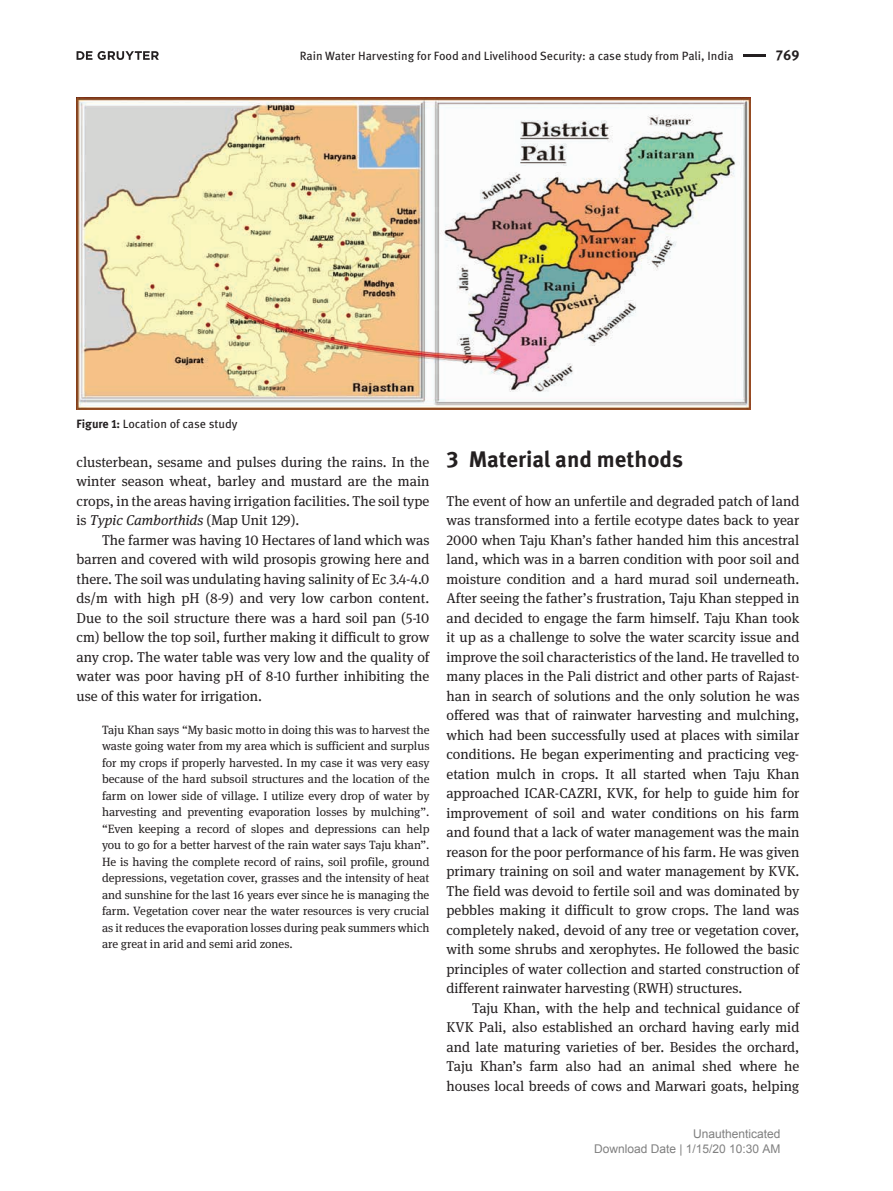
<style>
.page{position:relative;width:893px;height:1191px;background:#fff}
.page>*{position:absolute;margin:0;border:0;box-sizing:border-box;transform-origin:0 0}
.t1{font:700 22.5px "DG Meta Science";color:#231f20}
.t2{font:14.25px/19.5px "DG Meta Serif Science";color:#231f20;text-align:justify}
.t3{font:700 14.25px "DG Meta Science";color:#231f20}
.t4{font:12px/16.5px "DG Meta Serif Science";color:#231f20;text-align:justify}
.t5{font:12px "DG Meta Science";color:#231f20}
.t6{font:12px/15px "Arial";color:#808080;text-align:right}
.s1{font-weight:700}
.s2{font-style:italic}
</style>
<div class="page">
<svg style="left:77px;top:51px;width:82px;height:9px"></svg>
<hr style="left:743px;top:55px;width:23px;height:2px;background:#231f20">
<img style="left:77px;top:98px;width:673px;height:311px">
<p class="t5" style="left:300px;top:46px;width:435px">Rain Water Harvesting for Food and Livelihood Security: a case study from Pali, India</p>
<p class="t3" style="left:776px;top:44px;width:25px">769</p>
<p class="t5" style="left:77px;top:414px;width:163px"><span class="s1">Figure 1:</span> Location of case study</p>
<p class="t2" style="left:77px;top:452px;width:354px">clusterbean, sesame and pulses during the rains. In the winter season wheat, barley and mustard are the main crops, in the areas having irrigation facilities. The soil type is <span class="s2">Typic Camborthids</span> (Map Unit 129).</p>
<p class="t2" style="left:77px;top:530px;width:354px;text-indent:26px">The farmer was having 10 Hectares of land which was barren and covered with wild prosopis growing here and there. The soil was undulating having salinity of Ec 3.4-4.0 ds/m with high pH (8-9) and very low carbon content.<br>Due to the soil structure there was a hard soil pan (5-10 cm) bellow the top soil, further making it difficult to grow any crop. The water table was very low and the quality of water was poor having pH of 8-10 further inhibiting the use of this water for irrigation.</p>
<p class="t4" style="left:102px;top:721px;width:329px">Taju Khan says “My basic motto in doing this was to harvest the waste going water from my area which is sufficient and surplus for my crops if properly harvested. In my case it was very easy because of the hard subsoil structures and the location of the farm on lower side of village. I utilize every drop of water by harvesting and preventing evaporation losses by mulching”. “Even keeping a record of slopes and depressions can help you to go for a better harvest of the rain water says Taju khan”.<br>He is having the complete record of rains, soil profile, ground depressions, vegetation cover, grasses and the intensity of heat and sunshine for the last 16 years ever since he is managing the farm. Vegetation cover near the water resources is very crucial as it reduces the evaporation losses during peak summers which are great in arid and semi arid zones.</p>
<h1 class="t1" style="left:446px;top:441px;width:238px">3 Material and methods</h1>
<p class="t2" style="left:446px;top:491px;width:354px">The event of how an unfertile and degraded patch of land was transformed into a fertile ecotype dates back to year 2000 when Taju Khan’s father handed him this ancestral land, which was in a barren condition with poor soil and moisture condition and a hard murad soil underneath.<br>After seeing the father’s frustration, Taju Khan stepped in and decided to engage the farm himself. Taju Khan took it up as a challenge to solve the water scarcity issue and improve the soil characteristics of the land. He travelled to many places in the Pali district and other parts of Rajast&shy;han in search of solutions and the only solution he was offered was that of rainwater harvesting and mulching, which had been successfully used at places with similar conditions. He began experimenting and practicing veg&shy;etation mulch in crops. It all started when Taju Khan approached ICAR-CAZRI, KVK, for help to guide him for improvement of soil and water conditions on his farm and found that a lack of water management was the main reason for the poor performance of his farm. He was given primary training on soil and water management by KVK.<br>The field was devoid to fertile soil and was dominated by pebbles making it difficult to grow crops. The land was completely naked, devoid of any tree or vegetation cover, with some shrubs and xerophytes. He followed the basic principles of water collection and started construction of different rainwater harvesting (RWH) structures.</p>
<p class="t2" style="left:446px;top:997px;width:354px;text-indent:26px">Taju Khan, with the help and technical guidance of KVK Pali, also established an orchard having early mid and late maturing varieties of ber. Besides the orchard, Taju Khan’s farm also had an animal shed where he houses local breeds of cows and Marwari goats, helping</p>
<p class="t6" style="left:594px;top:1127px;width:188px">Unauthenticated<br>Download Date | 1/15/20 10:30 AM</p>
</div>
